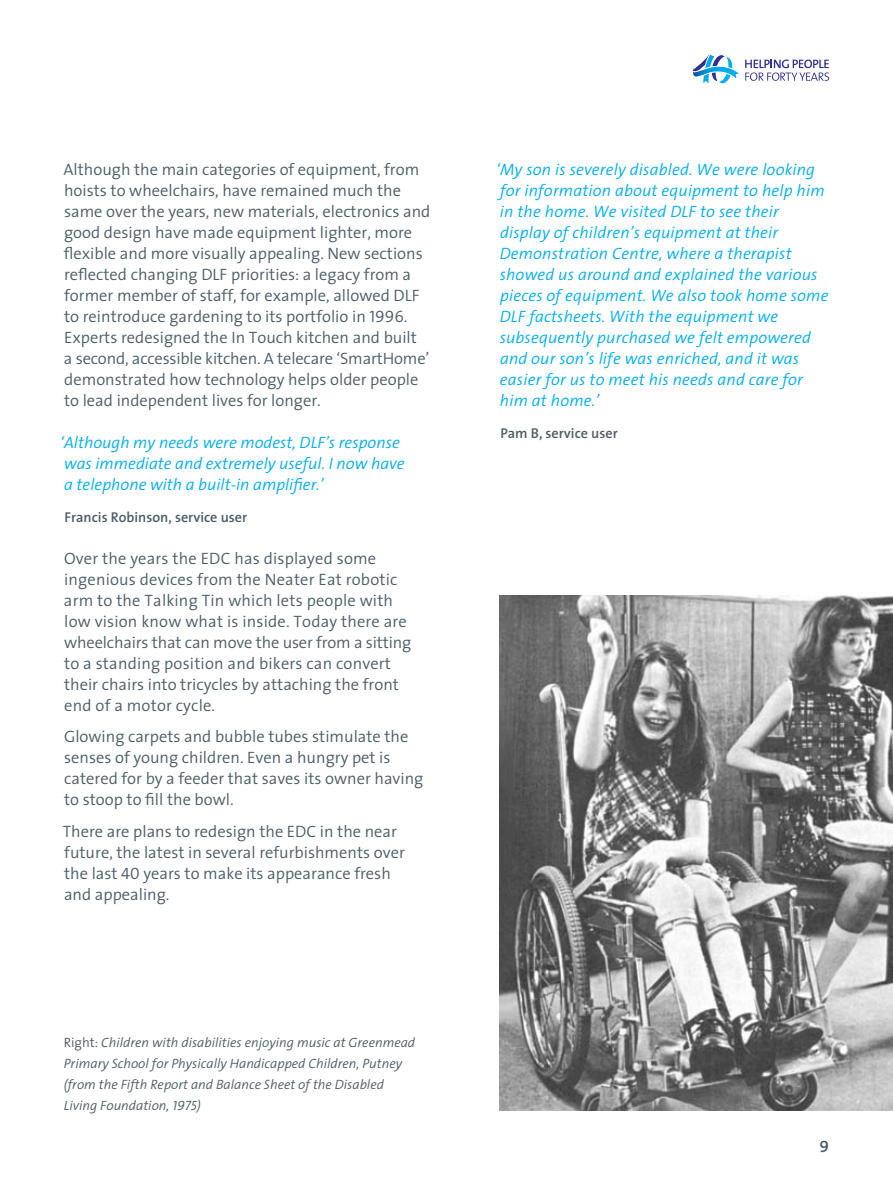
<style>
.page{position:relative;width:893px;height:1191px;background:#fff}
.page>*{position:absolute;margin:0;border:0;box-sizing:border-box;transform-origin:0 0}
.t1{font:300 16.5px/21px "The Sans";color:#4c5c66}
.t2{font:italic 300 16.5px/21px "The Sans";letter-spacing:.01em;color:#00aeef}
.t3{font:16.5px "The Sans Semi Bold Caps";color:#4c5c66}
.t4{font:600 14.25px "The Sans";color:#4c5c66}
.t5{font:italic 300 13.5px/21px "The Sans";color:#4c5c66}
.s1{font-family:"The Sans Semi Light Caps";font-weight:400}
.s2{font-style:normal}
</style>
<div class="page">
<svg style="left:692px;top:54px;width:137px;height:30px"></svg>
<img style="left:500px;top:595px;width:393px;height:515px">
<p class="t1" style="left:63px;top:158px;width:369px">Although the main categories of equipment, from hoists to wheelchairs, have remained much the same over the years, new materials, electronics and good design have made equipment lighter, more flexible and more visually appealing. New sections reflected changing DLF priorities: a legacy from a former member of staff, for example, allowed DLF to reintroduce gardening to its portfolio in <span class="s1">1996</span>.<br>Experts redesigned the In Touch kitchen and built<br>a second, accessible kitchen. A telecare ‘SmartHome’ demonstrated how technology helps older people to lead independent lives for longer.</p>
<p class="t2" style="left:60px;top:431px;width:346px">‘Although my needs were modest, DLF’s response was immediate and extremely useful. I now have a telephone with a built-in amplifier.’</p>
<p class="t4" style="left:64px;top:505px;width:184px">Francis Robinson, service user</p>
<p class="t1" style="left:64px;top:547px;width:349px">Over the years the EDC has displayed some ingenious devices from the Neater Eat robotic arm to the Talking Tin which lets people with low vision know what is inside. Today there are wheelchairs that can move the user from a sitting to a standing position and bikers can convert their chairs into tricycles by attaching the front end of a motor cycle.</p>
<p class="t1" style="left:64px;top:725px;width:361px">Glowing carpets and bubble tubes stimulate the senses of young children. Even a hungry pet is catered for by a feeder that saves its owner having to stoop to fill the bowl.</p>
<p class="t1" style="left:63px;top:820px;width:344px">There are plans to redesign the EDC in the near future, the latest in several refurbishments over the last <span class="s1">40</span> years to make its appearance fresh and appealing.</p>
<p class="t5" style="left:64px;top:1031px;width:353px"><span class="s2">Right:</span> Children with disabilities enjoying music at Greenmead Primary School for Physically Handicapped Children, Putney (from the Fifth Report and Balance Sheet of the Disabled Living Foundation, <span class="s1">1975</span>)</p>
<p class="t2" style="left:496px;top:158px;width:334px">‘My son is severely disabled. We were looking for information about equipment to help him in the home. We visited DLF to see their display of children’s equipment at their Demonstration Centre, where a therapist showed us around and explained the various pieces of equipment. We also took home some DLF factsheets. With the equipment we subsequently purchased we felt empowered and our son’s life was enriched, and it was easier for us to meet his needs and care for him at home.’</p>
<p class="t4" style="left:500px;top:421px;width:119px">Pam B, service user</p>
<p class="t3" style="left:820px;top:1132px;width:11px">9</p>
</div>
